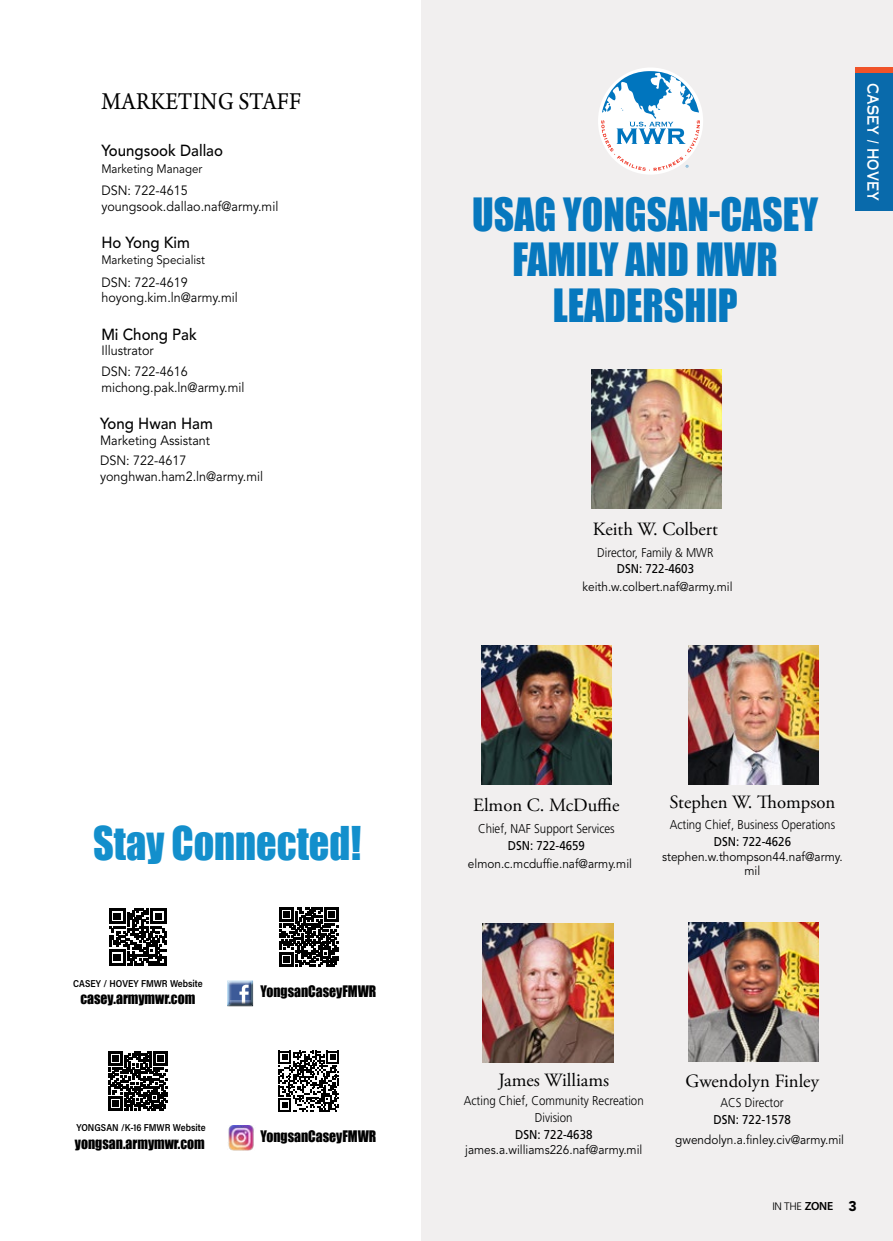
<style>
.page{position:relative;width:893px;height:1241px;background:#fff}
.page>*{position:absolute;margin:0;border:0;box-sizing:border-box;transform-origin:0 0}
.t1{font:42.7px "Impact";color:#138fcc;scale:.94 1}
.t2{font:42.18px/45.3px "Impact";color:#0778be;text-align:center;scale:.94 1}
.t3{font:25.55px "Arno Pro";letter-spacing:.01em;color:#000;scale:.9 1}
.t4{font:18.72px "Adobe Garamond Pro";color:#000}
.t5{font:500 15.92px "Avenir LT Std";color:#000;scale:.94 1}
.t6{font:15.4px "Copperplate Gothic Std 31 AB";color:#fff;scale:.78 1}
.t7{font:14.53px "Impact";color:#000;scale:.94 1}
.t8{font:13.47px/15.8px "Avenir LT Std";color:#000;scale:.94 1}
.t9{font:300 12.78px/17.3px "Frutiger LT Std";color:#000;text-align:center;scale:.9 1}
.t10{font:12.78px "Frutiger LT Std";color:#000;scale:.9 1}
.t11{font:12.6px/14.9px "Avenir LT Std";color:#000;text-align:center;scale:.94 1}
.t12{font:12.25px "Avenir LT Std";color:#000;scale:.94 1}
.t13{font:300 10.85px "Frutiger LT Std";color:#000}
.t14{font:9.97px "Acumin Variable Concept";color:#000;scale:.94 1}
.s1{font-family:"Myriad Pro";font-weight:600;font-size:11.9px}
.s2{font-family:"Avenir LT Std";font-weight:900;font-size:14px}
</style>
<div class="page">
<div style="left:422px;top:0;width:471px;height:1240px;background:#f1efef"></div>
<div style="left:598px;top:67px;width:105px;height:108px;background:#fff;border-radius:50%"></div>
<svg style="left:601px;top:71px;width:99px;height:100px"></svg>
<img style="left:688px;top:645px;width:130px;height:139px">
<img style="left:483px;top:923px;width:130px;height:139px">
<img style="left:591px;top:369px;width:131px;height:139px">
<img style="left:481px;top:645px;width:130px;height:139px">
<img style="left:688px;top:922px;width:130px;height:139px">
<svg style="left:109px;top:908px;width:57px;height:57px"></svg>
<svg style="left:108px;top:1051px;width:59px;height:59px"></svg>
<div style="left:224px;top:977px;width:34px;height:33px;background:#000;opacity:.75"></div>
<svg style="left:279px;top:907px;width:59px;height:59px"></svg>
<img style="left:228px;top:1125px;width:26px;height:25px">
<svg style="left:278px;top:1050px;width:61px;height:61px"></svg>
<div style="left:855px;top:72px;width:38px;height:139px;background:#096aab"></div>
<div style="left:855px;top:67px;width:38px;height:6px;background:#f05329"></div>
<h3 class="t3" style="left:101px;top:87px;width:224px">MARKETING STAFF</h3>
<p class="t5" style="left:101px;top:141px;width:131px">Youngsook Dallao</p>
<p class="t12" style="left:101px;top:162px;width:109px">Marketing Manager</p>
<p class="t8" style="left:101px;top:183px;width:190px">DSN: 722-4615 youngsook.dallao.naf@army.mil</p>
<p class="t5" style="left:101px;top:233px;width:96px">Ho Yong Kim</p>
<p class="t12" style="left:101px;top:253px;width:112px">Marketing Specialist</p>
<p class="t8" style="left:101px;top:274px;width:147px">DSN: 722-4619 hoyong.kim.ln@army.mil</p>
<p class="t5" style="left:101px;top:325px;width:103px">Mi Chong Pak</p>
<p class="t8" style="left:101px;top:340px;width:93px;line-height:20.7px">Illustrator<br>DSN: 722-4616</p>
<p class="t8" style="left:101px;top:379px;width:154px">michong.pak.ln@army.mil</p>
<p class="t5" style="left:100px;top:414px;width:121px">Yong Hwan Ham</p>
<p class="t8" style="left:100px;top:430px;width:119px;line-height:20.7px">Marketing Assistant<br>DSN: 722-4617</p>
<p class="t8" style="left:100px;top:469px;width:175px">yonghwan.ham2.ln@army.mil</p>
<h1 class="t1" style="left:93px;top:810px;width:287px">Stay Connected!</h1>
<p class="t14" style="left:73px;top:976px;width:139px">CASEY / HOVEY FMWR Website</p>
<p class="t7" style="left:80px;top:987px;width:124px">casey.armymwr.com</p>
<p class="t14" style="left:76px;top:1120px;width:139px">YONGSAN /K-16 FMWR Website</p>
<p class="t7" style="left:75px;top:1131px;width:140px">yongsan.armymwr.com</p>
<p class="t7" style="left:260px;top:979px;width:125px">YongsanCaseyFMWR</p>
<p class="t7" style="left:260px;top:1124px;width:125px">YongsanCaseyFMWR</p>
<h2 class="t2" style="left:472px;top:191px;width:369px">USAG YONGSAN-CASEY<br>FAMILY AND MWR<br>LEADERSHIP</h2>
<p class="t6" style="left:882px;top:83px;width:153px;rotate:90deg">CASEY / HOVEY</p>
<h3 class="t4" style="left:593px;top:518px;width:127px">Keith W. Colbert</h3>
<p class="t9" style="left:597px;top:543px;width:131px">Director, Family &amp; MWR</p>
<p class="t10" style="left:617px;top:561px;width:87px">DSN: 722-4603</p>
<p class="t11" style="left:582px;top:579px;width:161px">keith.w.colbert.naf@army.mil</p>
<h3 class="t4" style="left:473px;top:793px;width:148px">Elmon C. McDuffie</h3>
<p class="t9" style="left:478px;top:819px;width:153px">Chief, NAF Support Services</p>
<p class="t10" style="left:508px;top:837px;width:87px">DSN: 722-4659</p>
<p class="t11" style="left:468px;top:856px;width:176px">elmon.c.mcduffie.naf@army.mil</p>
<h3 class="t4" style="left:670px;top:790px;width:167px">Stephen W. Thompson</h3>
<p class="t9" style="left:670px;top:816px;width:185px">Acting Chief, Business Operations</p>
<p class="t10" style="left:714px;top:833px;width:87px">DSN: 722-4626</p>
<p class="t11" style="left:662px;top:849px;width:194px">stephen.w.thompson44.naf@army. mil</p>
<h3 class="t4" style="left:498px;top:1068px;width:112px">James Williams</h3>
<p class="t9" style="left:464px;top:1091px;width:201px">Acting Chief, Community Recreation<br>Division</p>
<p class="t10" style="left:515px;top:1126px;width:87px">DSN: 722-4638</p>
<p class="t11" style="left:465px;top:1141px;width:190px">james.a.williams226.naf@army.mil</p>
<h3 class="t4" style="left:685px;top:1069px;width:135px">Gwendolyn Finley</h3>
<p class="t9" style="left:721px;top:1094px;width:72px">ACS Director</p>
<p class="t10" style="left:713px;top:1112px;width:87px">DSN: 722-1578</p>
<p class="t11" style="left:675px;top:1132px;width:181px">gwendolyn.a.finley.civ@army.mil</p>
<p class="t13" style="left:772px;top:1199px;width:86px">IN THE <span class="s1">ZONE</span> <span class="s2">3</span></p>
</div>
